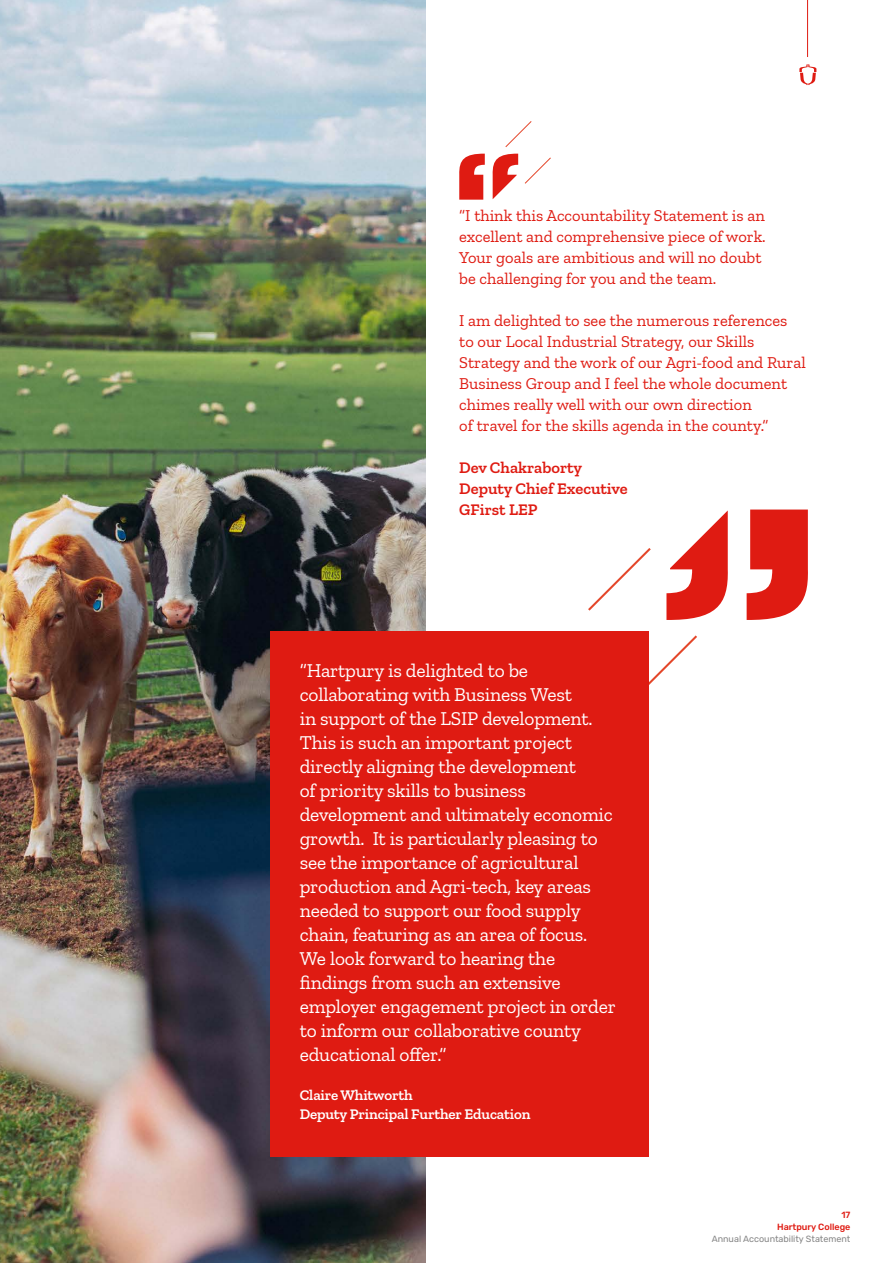
<style>
.page{position:relative;width:893px;height:1263px;background:#fff}
.page>*{position:absolute;margin:0;border:0;box-sizing:border-box;transform-origin:0 0}
.t1{font:19.5px/24px "Zilla Slab";letter-spacing:-.01em;color:#fff}
.t2{font:16.5px/21px "Zilla Slab";color:#df1b12}
.t3{font:600 16.5px/21px "Zilla Slab";color:#df1b12}
.t4{font:600 15px/19.5px "Zilla Slab";letter-spacing:-.01em;color:#fff}
.t5{font:9px "Rubik";color:#878787}
.t6{font:500 9px/12px "Rubik";color:#df1b12;text-align:right}
</style>
<div class="page">
<img style="left:0;top:0;width:425px;height:1263px">
<hr style="left:807px;top:0;width:1px;height:57px;background:#df1b12">
<svg style="left:799px;top:64px;width:17px;height:21px"></svg>
<svg style="left:666px;top:509px;width:142px;height:111px"></svg>
<svg style="left:588px;top:548px;width:63px;height:63px"></svg>
<svg style="left:648px;top:633px;width:49px;height:67px"></svg>
<div style="left:270px;top:631px;width:378px;height:526px;background:#df1b12"></div>
<svg style="left:459px;top:121px;width:92px;height:79px"></svg>
<p class="t2" style="left:459px;top:205px;width:308px">“I think this Accountability Statement is an excellent and comprehensive piece of work.<br>Your goals are ambitious and will no doubt be challenging for you and the team.</p>
<p class="t2" style="left:459px;top:310px;width:348px">I am delighted to see the numerous references to our Local Industrial Strategy, our Skills Strategy and the work of our Agri-food and Rural Business Group and I feel the whole document chimes really well with our own direction<br>of travel for the skills agenda in the county.”</p>
<p class="t3" style="left:459px;top:457px;width:170px">Dev Chakraborty<br>Deputy Chief Executive<br>GFirst LEP</p>
<p class="t1" style="left:300px;top:658px;width:318px">“Hartpury is delighted to be collaborating with Business West<br>in support of the LSIP development.<br>This is such an important project directly aligning the development<br>of priority skills to business development and ultimately economic growth. It is particularly pleasing to see the importance of agricultural production and Agri-tech, key areas needed to support our food supply chain, featuring as an area of focus.<br>We look forward to hearing the findings from such an extensive employer engagement project in order to inform our collaborative county educational offer.”</p>
<p class="t4" style="left:300px;top:1085px;width:232px">Claire Whitworth<br>Deputy Principal Further Education</p>
<p class="t6" style="left:777px;top:1209px;width:75px">17<br>Hartpury College</p>
<p class="t5" style="left:712px;top:1233px;width:140px">Annual Accountability Statement</p>
</div>
